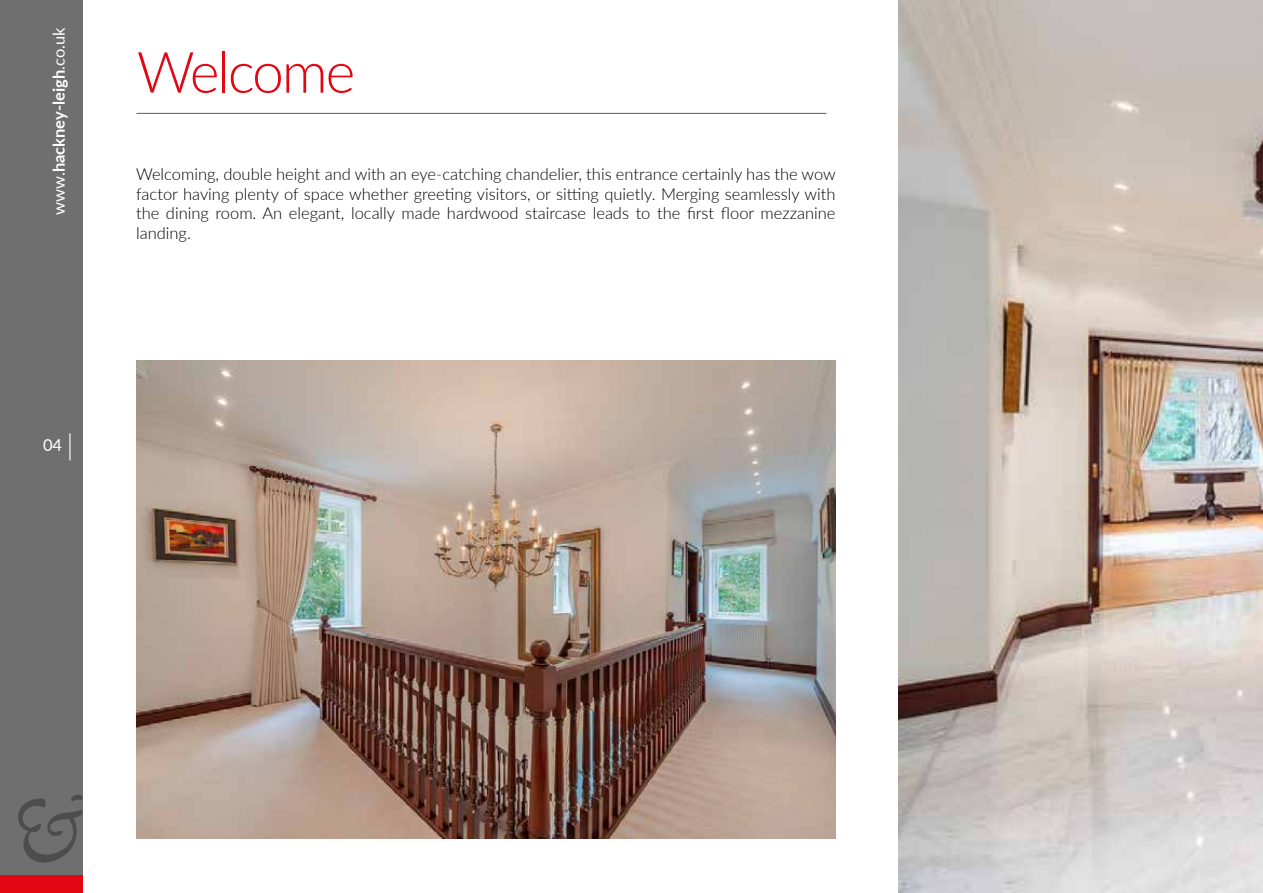
<style>
.page{position:relative;width:1263px;height:893px;background:#fff}
.page>*{position:absolute;margin:0;border:0;box-sizing:border-box;transform-origin:0 0}
.t1{font:300 57px "Lato";letter-spacing:-.035em;color:#e30613}
.t2{font:300 16.5px/19.8px "Lato";color:#000;text-align:justify}
.t3{font:700 16.5px "Lato";color:#fff}
.t4{font:16.5px "Lato";color:#fff}
.s1{font-weight:400}
</style>
<div class="page">
<div style="left:0;top:0;width:83px;height:893px;background:#706f6f"></div>
<div style="left:0;top:876px;width:83px;height:17px;background:#e30613"></div>
<svg style="left:18px;top:795px;width:64px;height:68px"></svg>
<svg style="left:69px;top:434px;width:1px;height:26px"></svg>
<img style="left:898px;top:0;width:365px;height:893px">
<hr style="left:137px;top:113px;width:689px;height:1px;background:#706f6f">
<img style="left:136px;top:361px;width:700px;height:478px">
<p class="t3" style="left:47px;top:215px;width:189px;rotate:-90deg"><span class="s1">www.</span>hackney-leigh<span class="s1">.co.uk</span></p>
<h1 class="t1" style="left:137px;top:33px;width:220px">Welcome</h1>
<p class="t2" style="left:136px;top:163px;width:701px">Welcoming, double height and with an eye-catching chandelier, this entrance certainly has the wow factor having plenty of space whether greeting visitors, or sitting quietly. Merging seamlessly with the dining room. An elegant, locally made hardwood staircase leads to the first floor mezzanine landing.</p>
<p class="t4" style="left:43px;top:433px;width:21px">04</p>
</div>
